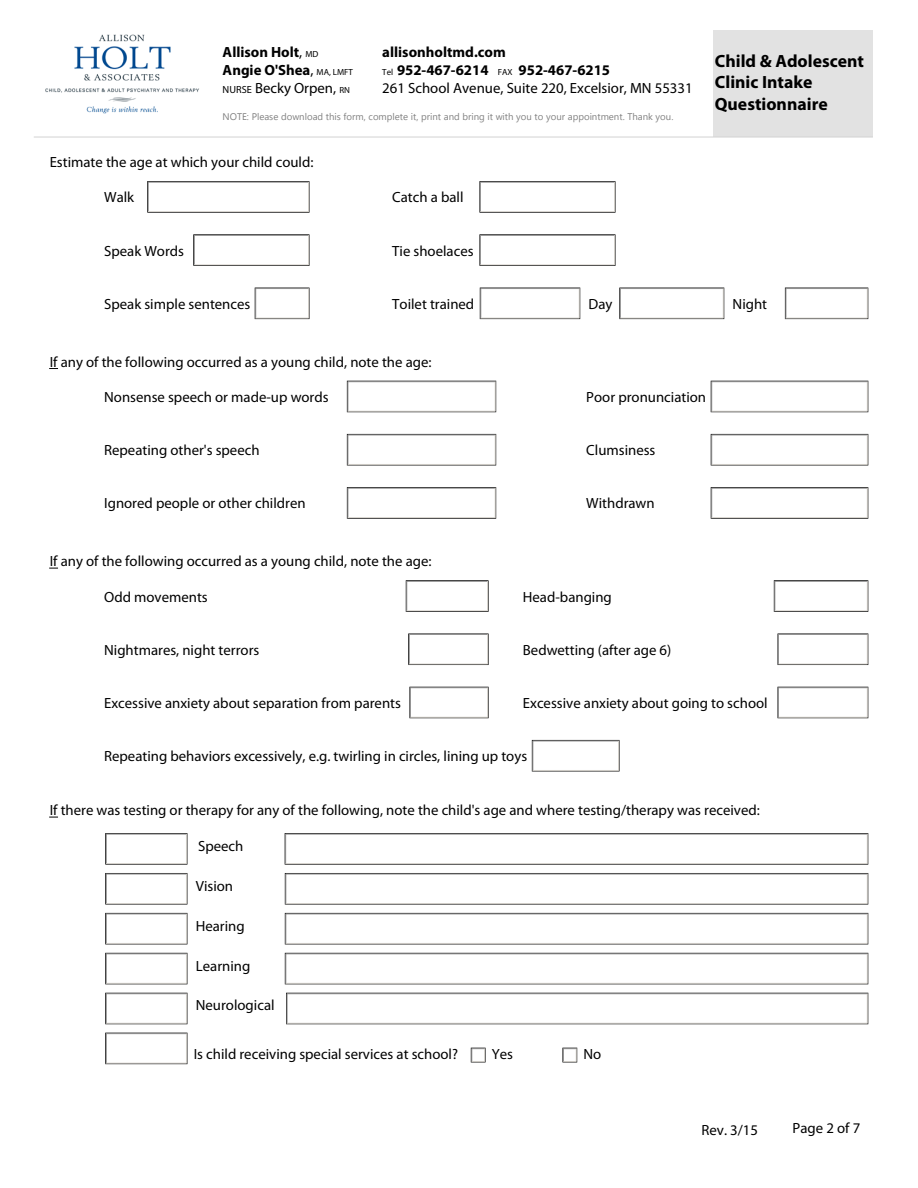
<style>
.page{position:relative;width:918px;height:1188px;background:#fff}
.page>*{position:absolute;margin:0;border:0;box-sizing:border-box;transform-origin:0 0}
.t1{font:700 17.7px/21.3px "Myriad Pro";color:#000}
.t2{font:14.85px "Myriad Pro";color:#000}
.t3{font:700 14.85px "Myriad Pro";color:#000}
.t4{font:9.6px "Segoe UI";color:#808080}
.s1{font-weight:400}
.s2{font-weight:400;font-size:8.85px}
.s3{font-size:10.35px}
.s4{font-size:8.85px}
</style>
<div class="page">
<div style="left:713px;top:31px;width:159px;height:106px;background:#e2e2e2"></div>
<hr style="left:34px;top:137px;width:838px;height:1px;background:#d3d3d3">
<svg style="left:619px;top:288px;width:105px;height:31px"></svg>
<svg style="left:785px;top:288px;width:83px;height:31px"></svg>
<svg style="left:347px;top:381px;width:149px;height:31px"></svg>
<svg style="left:711px;top:381px;width:157px;height:31px"></svg>
<svg style="left:711px;top:434px;width:157px;height:31px"></svg>
<svg style="left:711px;top:487px;width:157px;height:32px"></svg>
<svg style="left:347px;top:434px;width:149px;height:31px"></svg>
<svg style="left:347px;top:487px;width:149px;height:32px"></svg>
<svg style="left:147px;top:181px;width:162px;height:32px"></svg>
<svg style="left:193px;top:234px;width:116px;height:32px"></svg>
<svg style="left:255px;top:288px;width:54px;height:31px"></svg>
<svg style="left:479px;top:181px;width:137px;height:32px"></svg>
<svg style="left:479px;top:234px;width:137px;height:32px"></svg>
<svg style="left:480px;top:288px;width:100px;height:31px"></svg>
<svg style="left:406px;top:580px;width:83px;height:32px"></svg>
<svg style="left:774px;top:580px;width:94px;height:32px"></svg>
<svg style="left:778px;top:633px;width:90px;height:32px"></svg>
<svg style="left:778px;top:687px;width:90px;height:31px"></svg>
<svg style="left:408px;top:633px;width:81px;height:32px"></svg>
<svg style="left:409px;top:687px;width:80px;height:31px"></svg>
<svg style="left:532px;top:740px;width:88px;height:31px"></svg>
<svg style="left:285px;top:833px;width:583px;height:32px"></svg>
<svg style="left:105px;top:873px;width:82px;height:32px"></svg>
<svg style="left:285px;top:873px;width:583px;height:32px"></svg>
<svg style="left:105px;top:913px;width:82px;height:31px"></svg>
<svg style="left:285px;top:953px;width:583px;height:31px"></svg>
<svg style="left:105px;top:993px;width:82px;height:31px"></svg>
<svg style="left:105px;top:1033px;width:82px;height:31px"></svg>
<svg style="left:286px;top:993px;width:582px;height:31px"></svg>
<svg style="left:105px;top:953px;width:82px;height:31px"></svg>
<svg style="left:285px;top:913px;width:583px;height:31px"></svg>
<svg style="left:105px;top:833px;width:82px;height:32px"></svg>
<svg style="left:562px;top:1048px;width:15px;height:14px"></svg>
<svg style="left:471px;top:1048px;width:15px;height:14px"></svg>
<img style="left:45px;top:34px;width:154px;height:79px">
<p class="t3" style="left:223px;top:42px;width:97px">Allison Holt<span class="s1">,</span> <span class="s2">MD</span></p>
<p class="t3" style="left:382px;top:42px;width:125px">allisonholtmd.com</p>
<p class="t3" style="left:223px;top:60px;width:132px">Angie O'Shea<span class="s1">,</span> <span class="s2">MA, LMFT</span></p>
<p class="t3" style="left:382px;top:60px;width:229px"><span class="s2">Tel</span> 952-467-6214 <span class="s2">FAX</span> 952-467-6215</p>
<p class="t2" style="left:223px;top:78px;width:129px"><span class="s3">NURSE</span> Becky Orpen, <span class="s4">RN</span></p>
<p class="t2" style="left:382px;top:78px;width:312px">261 School Avenue, Suite 220, Excelsior, MN 55331</p>
<p class="t4" style="left:223px;top:110px;width:452px">NOTE: Please download this form, complete it, print and bring it with you to your appointment. Thank you.</p>
<p class="t2" style="left:50px;top:153px;width:265px">Estimate the age at which your child could:</p>
<p class="t2" style="left:104px;top:188px;width:32px">Walk</p>
<p class="t2" style="left:392px;top:188px;width:73px">Catch a ball</p>
<p class="t1" style="left:715px;top:50px;width:151px">Child &amp; Adolescent<br>Clinic Intake<br>Questionnaire</p>
<p class="t2" style="left:104px;top:242px;width:81px">Speak Words</p>
<p class="t2" style="left:104px;top:295px;width:148px">Speak simple sentences</p>
<p class="t2" style="left:392px;top:242px;width:83px">Tie shoelaces</p>
<p class="t2" style="left:392px;top:295px;width:84px">Toilet trained</p>
<p class="t2" style="left:589px;top:295px;width:25px">Day</p>
<p class="t2" style="left:733px;top:295px;width:36px">Night</p>
<p class="t2" style="left:50px;top:353px;width:383px">If any of the following occurred as a young child, note the age:</p>
<p class="t2" style="left:104px;top:388px;width:226px">Nonsense speech or made-up words</p>
<p class="t2" style="left:586px;top:388px;width:121px">Poor pronunciation</p>
<p class="t2" style="left:586px;top:441px;width:71px">Clumsiness</p>
<p class="t2" style="left:104px;top:441px;width:157px">Repeating other's speech</p>
<p class="t2" style="left:104px;top:494px;width:203px">Ignored people or other children</p>
<p class="t2" style="left:586px;top:494px;width:70px">Withdrawn</p>
<p class="t2" style="left:50px;top:552px;width:383px">If any of the following occurred as a young child, note the age:</p>
<p class="t2" style="left:104px;top:587px;width:105px">Odd movements</p>
<p class="t2" style="left:523px;top:587px;width:90px">Head-banging</p>
<p class="t2" style="left:523px;top:641px;width:150px">Bedwetting (after age 6)</p>
<p class="t2" style="left:523px;top:694px;width:246px">Excessive anxiety about going to school</p>
<p class="t2" style="left:104px;top:641px;width:157px">Nightmares, night terrors</p>
<p class="t2" style="left:104px;top:694px;width:298px">Excessive anxiety about separation from parents</p>
<p class="t2" style="left:104px;top:747px;width:425px">Repeating behaviors excessively, e.g. twirling in circles, lining up toys</p>
<p class="t2" style="left:50px;top:801px;width:712px">If there was testing or therapy for any of the following, note the child's age and where testing/therapy was received:</p>
<p class="t2" style="left:198px;top:837px;width:47px">Speech</p>
<p class="t2" style="left:196px;top:877px;width:39px">Vision</p>
<p class="t2" style="left:196px;top:917px;width:50px">Hearing</p>
<p class="t2" style="left:196px;top:956px;width:56px">Learning</p>
<p class="t2" style="left:196px;top:996px;width:80px">Neurological</p>
<p class="t2" style="left:194px;top:1045px;width:266px">Is child receiving special services at school?</p>
<p class="t2" style="left:492px;top:1045px;width:23px">Yes</p>
<p class="t2" style="left:583px;top:1045px;width:19px">No</p>
<p class="t2" style="left:702px;top:1121px;width:58px">Rev. 3/15</p>
<p class="t2" style="left:793px;top:1119px;width:69px">Page 2 of 7</p>
</div>
